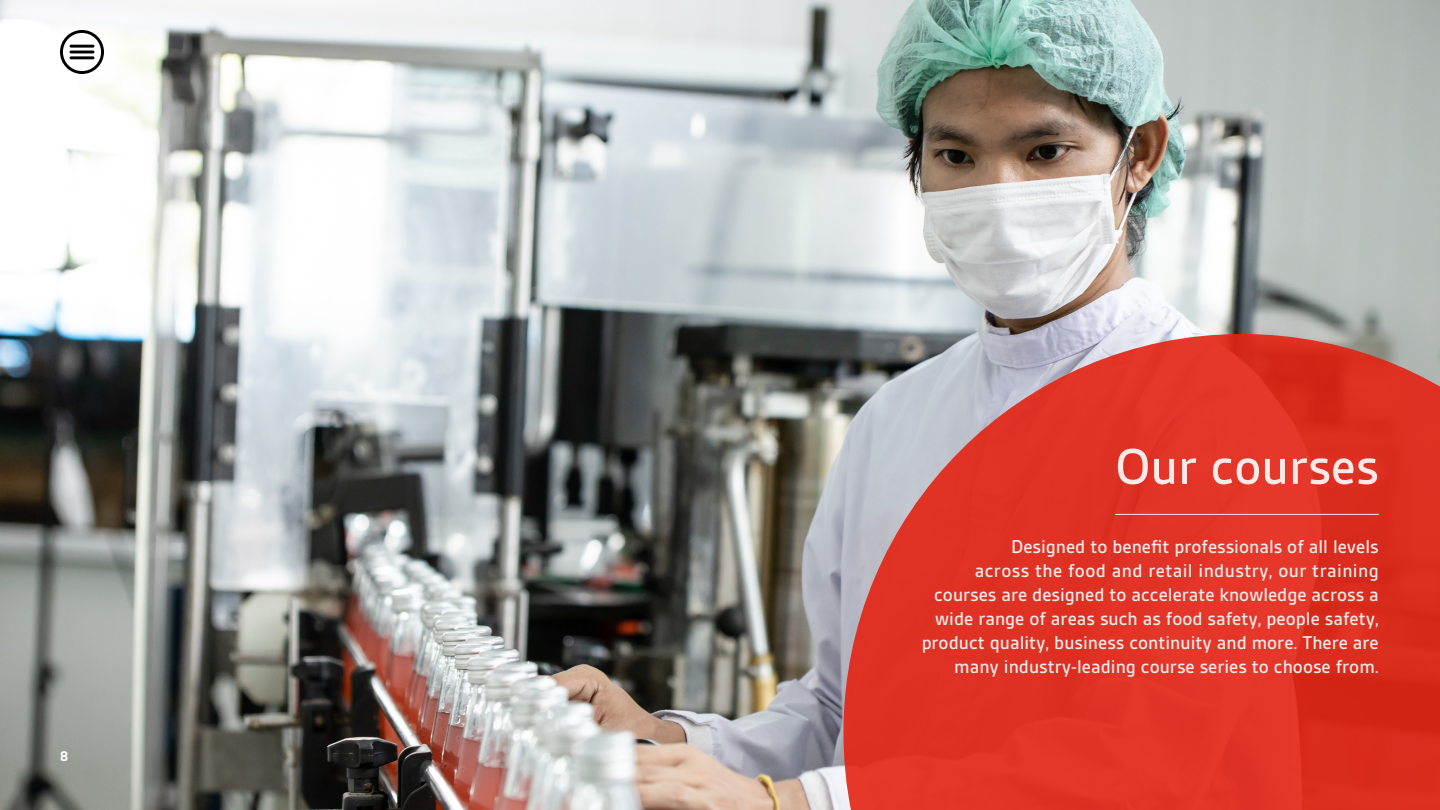
<style>
.page{position:relative;width:1440px;height:810px;background:#fff}
.page>*{position:absolute;margin:0;border:0;box-sizing:border-box;transform-origin:0 0}
.t1{font:500 54px "BSI Gesta";color:#fff}
.t2{font:500 20px/24px "BSI Gesta";color:#fff;text-align:right}
.t3{font:700 15px "BSI Gesta";color:#fff}
</style>
<div class="page">
<img style="left:0;top:0;width:1440px;height:810px">
<svg style="left:843px;top:334px;width:597px;height:476px;background:#d84338"></svg>
<svg style="left:60px;top:30px;width:44px;height:44px"></svg>
<hr style="left:1115px;top:514px;width:264px;height:1px;background:#fff">
<p class="t3" style="left:60px;top:749px;width:10px">8</p>
<h1 class="t1" style="left:1115px;top:439px;width:265px">Our courses</h1>
<p class="t2" style="left:921px;top:534px;width:459px">Designed to benefit professionals of all levels<br>across the food and retail industry, our training courses are designed to accelerate knowledge across a wide range of areas such as food safety, people safety, product quality, business continuity and more. There are many industry-leading course series to choose from.</p>
</div>
